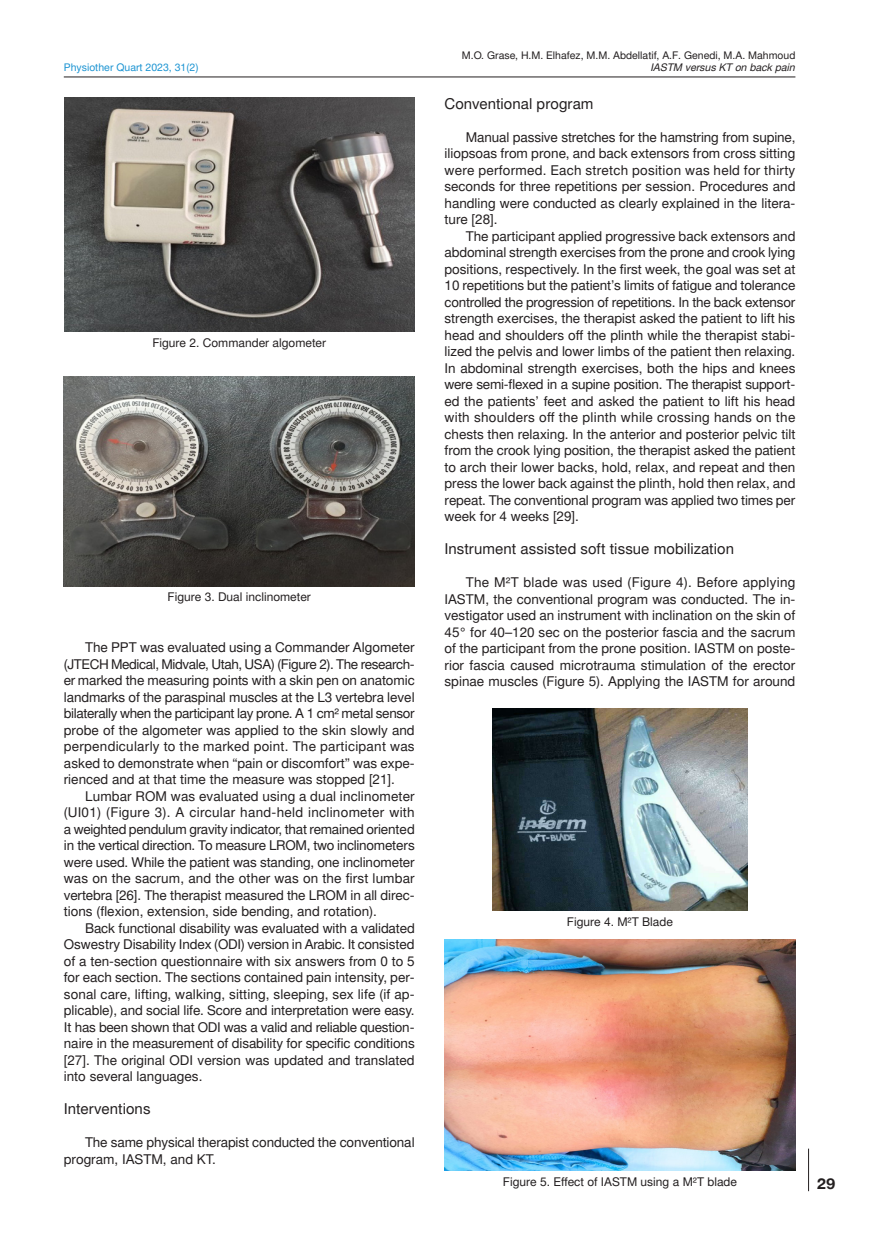
<style>
.page{position:relative;width:872px;height:1255px;background:#fff}
.page>*{position:absolute;margin:0;border:0;box-sizing:border-box;transform-origin:0 0}
.t1{font:15px "Switzer EFN";letter-spacing:.005em;color:#231f20}
.t2{font:700 15px "Switzer EFN";color:#231f20}
.t3{font:13.5px/16.5px "Switzer EFN";color:#231f20;text-align:justify}
.t4{font:12px "Switzer EFN";color:#231f20}
.t5{font:10.5px "Switzer EFN";color:#231f20}
.t6{font:10.5px "Switzer EFN";color:#1c94d2}
.t7{font:italic 10.5px "Switzer EFN";color:#231f20}
</style>
<div class="page">
<hr style="left:64px;top:77px;width:731px;height:1px;background:#231f20">
<hr style="left:808px;top:1148px;width:1px;height:43px;background:#231f20">
<img style="left:64px;top:98px;width:350px;height:234px">
<img style="left:64px;top:376px;width:351px;height:210px">
<img style="left:445px;top:939px;width:350px;height:231px">
<img style="left:493px;top:708px;width:254px;height:202px">
<p class="t5" style="left:462px;top:49px;width:335px">M.O. Grase, H.M. Elhafez, M.M. Abdellatif, A.F. Genedi, M.A. Mahmoud</p>
<p class="t6" style="left:64px;top:61px;width:136px">Physiother Quart 2023, 31(2)</p>
<p class="t7" style="left:650px;top:61px;width:146px">IASTM versus KT on back pain</p>
<p class="t4" style="left:152px;top:335px;width:175px">Figure 2. Commander algometer</p>
<p class="t4" style="left:168px;top:589px;width:145px">Figure 3. Dual inclinometer</p>
<p class="t3" style="left:64px;top:639px;width:352px;text-indent:21px">The PPT was evaluated using a Commander Algometer (JTECH Medical, Midvale, Utah, USA) (Figure 2). The research&shy;er marked the measuring points with a skin pen on anatomic landmarks of the paraspinal muscles at the L3 vertebra level bilaterally when the participant lay prone. A 1 cm² metal sensor probe of the algometer was applied to the skin slowly and perpendicularly to the marked point. The participant was asked to demonstrate when “pain or discomfort” was expe&shy;rienced and at that time the measure was stopped [21].</p>
<p class="t3" style="left:64px;top:788px;width:352px;text-indent:21px">Lumbar ROM was evaluated using a dual inclinometer (UI01) (Figure 3). A circular hand-held inclinometer with a weighted pendulum gravity indicator, that remained oriented in the vertical direction. To measure LROM, two inclinometers were used. While the patient was standing, one inclinometer was on the sacrum, and the other was on the first lumbar vertebra [26]. The therapist measured the LROM in all direc&shy;tions (flexion, extension, side bending, and rotation).</p>
<p class="t3" style="left:64px;top:920px;width:352px;text-indent:21px">Back functional disability was evaluated with a validated Oswestry Disability I ndex (ODI) version in Arabic. It consisted of a ten-section questionnaire with six answers from 0 to 5 for each section. The sections contained pain intensity, per&shy;sonal care, lifting, walking, sitting, sleeping, sex life (if ap&shy;plicable), and social life. Score and interpretation were easy.<br>It has been shown that ODI</p>
<p class="t3" style="left:64px;top:1018px;width:352px;text-indent:160px">was a valid and reliable question&shy;naire in the measurement of disability for specific conditions [27]. The original ODI</p>
<p class="t3" style="left:64px;top:1051px;width:352px;text-indent:134px">version was updated and translated into several languages.</p>
<p class="t1" style="left:64px;top:1100px;width:88px">I nterventions</p>
<p class="t3" style="left:64px;top:1134px;width:352px;text-indent:21px">The same physical therapist conducted the conventional program, IASTM, and KT.</p>
<p class="t1" style="left:444px;top:95px;width:151px">Conventional program</p>
<p class="t3" style="left:444px;top:129px;width:352px;text-indent:21px">Manual passive stretches for the hamstring from supine, iliopsoas from prone, and back extensors from cross sitting were performed. Each stretch position was held for thirty seconds for three repetitions per session. Procedures and handling were conducted as clearly explained in the litera&shy;ture [28].</p>
<p class="t3" style="left:444px;top:228px;width:352px;text-indent:21px">The participant applied progressive back extensors and abdominal strength exercises from the prone and crook lying positions, respectively. I n the first week, the goal was set at 10 repetitions but the patient’s limits of fatigue and tolerance controlled the progression of repetitions. I n the back extensor strength exercises, the therapist asked the patient to lift his head and shoulders off the plinth while the therapist stabi&shy;lized the pelvis and lower limbs of the patient then relaxing.<br>I n abdominal strength exercises, both the hips and knees were semi-flexed in a supine position. The therapist support&shy;ed the patients’ feet and asked the patient to lift his head with shoulders off the plinth while crossing hands on the chests then relaxing. I n the anterior and posterior pelvic tilt from the crook lying position, the therapist asked the patient to arch their lower backs, hold, relax, and repeat and then press the lower back against the plinth, hold then relax, and repeat. The conventional program was applied two times per week for 4 weeks [29].</p>
<p class="t1" style="left:444px;top:540px;width:291px">I nstrument assisted soft tissue mobilization</p>
<p class="t3" style="left:444px;top:574px;width:352px;text-indent:21px">The M²T blade was used (Figure 4). Before applying IASTM, the conventional program was conducted. The in&shy;vestigator used an instrument with inclination on the skin of 45° for 40–120 sec on the posterior fascia and the sacrum of the participant from the prone position. IASTM on poste&shy;rior fascia caused microtrauma stimulation of the erector spinae muscles (Figure 5). Applying the IASTM for around</p>
<p class="t4" style="left:567px;top:914px;width:107px">Figure 4. M²T Blade</p>
<p class="t4" style="left:503px;top:1174px;width:235px">Figure 5. Effect of IASTM using a M²T blade</p>
<p class="t2" style="left:817px;top:1173px;width:20px">29</p>
</div>
